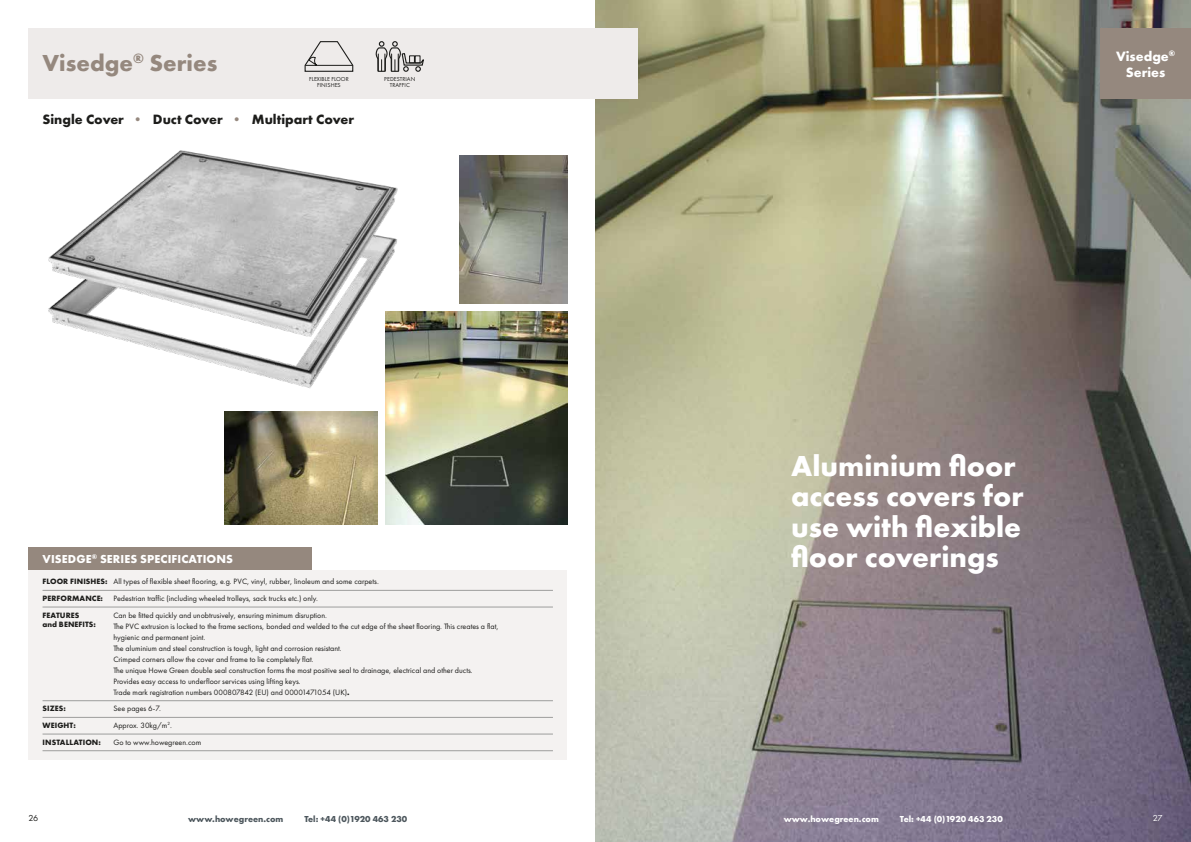
<style>
.page{position:relative;width:1191px;height:842px;background:#fff}
.page>*{position:absolute;margin:0;border:0;box-sizing:border-box;transform-origin:0 0}
.t1{font:700 30px/30px "Futura PT";color:#fff}
.t2{font:700 24px "Futura PT";color:#95887e}
.t3{font:700 14px "Futura PT";color:#1d1d1b}
.t4{font:700 14px "Futura PT";color:#fff}
.t5{font:700 12px "Futura PT";letter-spacing:.01em;color:#fff}
.t6{font:700 9px "Futura PT";color:#4c565c}
.t7{font:700 9px "Futura PT";color:#fff}
.t8{font:9px "Futura PT";color:#1d1d1b}
.t9{font:9px "Futura PT";color:#fff}
.t10{font:8px/11px "Futura PT";color:#1d1d1b}
.t11{font:700 8px "Futura PT";letter-spacing:.01em;color:#1d1d1b}
.t12{font:6px/6px "Futura PT";letter-spacing:.01em;color:#1d1d1b;text-align:center}
.s1{color:#95887e}
.s2{font-weight:700}
</style>
<div class="page">
<img style="left:595px;top:0;width:596px;height:842px">
<div style="left:28px;top:570px;width:539px;height:190px;background:#f4f2f1"></div>
<div style="left:28px;top:547px;width:284px;height:23px;background:#95887e"></div>
<hr style="left:43px;top:590px;width:510px;height:1px;background:#9d9d9c">
<hr style="left:43px;top:607px;width:510px;height:1px;background:#9d9d9c">
<hr style="left:43px;top:700px;width:510px;height:1px;background:#9d9d9c">
<hr style="left:43px;top:717px;width:510px;height:1px;background:#9d9d9c">
<hr style="left:43px;top:734px;width:510px;height:1px;background:#9d9d9c">
<hr style="left:43px;top:750px;width:510px;height:1px;background:#9d9d9c">
<div style="left:1100px;top:28px;width:91px;height:71px;background:#95887e"></div>
<div style="left:28px;top:28px;width:610px;height:71px;background:#eeebea"></div>
<svg style="left:376px;top:41px;width:48px;height:31px"></svg>
<svg style="left:304px;top:41px;width:49px;height:31px"></svg>
<img style="left:386px;top:312px;width:181px;height:212px">
<img style="left:224px;top:411px;width:153px;height:113px">
<img style="left:48px;top:150px;width:353px;height:261px">
<img style="left:459px;top:156px;width:108px;height:147px">
<h2 class="t2" style="left:43px;top:47px;width:176px">Visedge<sup>®</sup> Series</h2>
<p class="t12" style="left:309px;top:76px;width:41px">FLEXIBLE FLOOR<br>FINISHES</p>
<h3 class="t3" style="left:43px;top:110px;width:313px">Single Cover <span class="s1">•</span> Duct Cover <span class="s1">•</span> Multipart Cover</h3>
<p class="t12" style="left:384px;top:76px;width:33px">PEDESTRIAN<br>TRAFFIC</p>
<h3 class="t5" style="left:43px;top:551px;width:192px">VISEDGE<sup>®</sup> SERIES SPECIFICATIONS</h3>
<p class="t10" style="left:43px;top:573px;width:338px;line-height:16.7px"><span class="s2">FLOOR FINISHES:</span> All types of flexible sheet flooring, e.g. PVC, vinyl, rubber, linoleum and some carpets.<br><span class="s2">PERFORMANCE:</span></p>
<p class="t10" style="left:113px;top:593px;width:206px">Pedestrian traffic (including wheeled trolleys, sack trucks etc.) only.</p>
<p class="t11" style="left:43px;top:610px;width:38px">FEATURES</p>
<p class="t10" style="left:113px;top:610px;width:215px">Can be fitted quickly and unobtrusively, ensuring minimum disruption.</p>
<p class="t11" style="left:43px;top:619px;width:55px">and BENEFITS:</p>
<p class="t10" style="left:113px;top:621px;width:387px">The PVC extrusion is locked to the frame sections, bonded and welded to the cut edge of the sheet flooring. This creates a flat, hygienic and permanent joint.<br>The aluminium and steel construction is tough, light and corrosion resistant.<br>Crimped corners allow the cover and frame to lie completely flat.<br>The unique Howe Green double seal construction forms the most positive seal to drainage, electrical and other ducts.<br>Provides easy access to underfloor services using lifting keys.<br>Trade mark registration numbers 000807842 (EU) and 00001471054 (UK)<span class="s2">.</span></p>
<p class="t11" style="left:43px;top:704px;width:25px">SIZES:</p>
<p class="t10" style="left:113px;top:703px;width:49px">See pages 6-7.</p>
<p class="t11" style="left:43px;top:720px;width:35px">WEIGHT:</p>
<p class="t10" style="left:113px;top:720px;width:60px">Approx. 30kg/m<sup>2</sup>.</p>
<p class="t11" style="left:43px;top:737px;width:60px">INSTALLATION:</p>
<p class="t10" style="left:113px;top:737px;width:89px">Go to www.howegreen.com</p>
<h3 class="t4" style="left:1116px;top:47px;width:61px">Visedge<sup>®</sup></h3>
<h3 class="t4" style="left:1125px;top:63px;width:41px">Series</h3>
<h1 class="t1" style="left:791px;top:451px;width:234px">Aluminium floor access covers for use with flexible floor coverings</h1>
<p class="t8" style="left:28px;top:812px;width:11px">26</p>
<p class="t6" style="left:188px;top:813px;width:97px">www.howegreen.com</p>
<p class="t6" style="left:304px;top:813px;width:104px">Tel: +44 (0)1920 463 230</p>
<p class="t9" style="left:1153px;top:812px;width:11px">27</p>
<p class="t7" style="left:783px;top:813px;width:97px">www.howegreen.com</p>
<p class="t7" style="left:900px;top:813px;width:104px">Tel: +44 (0)1920 463 230</p>
</div>
